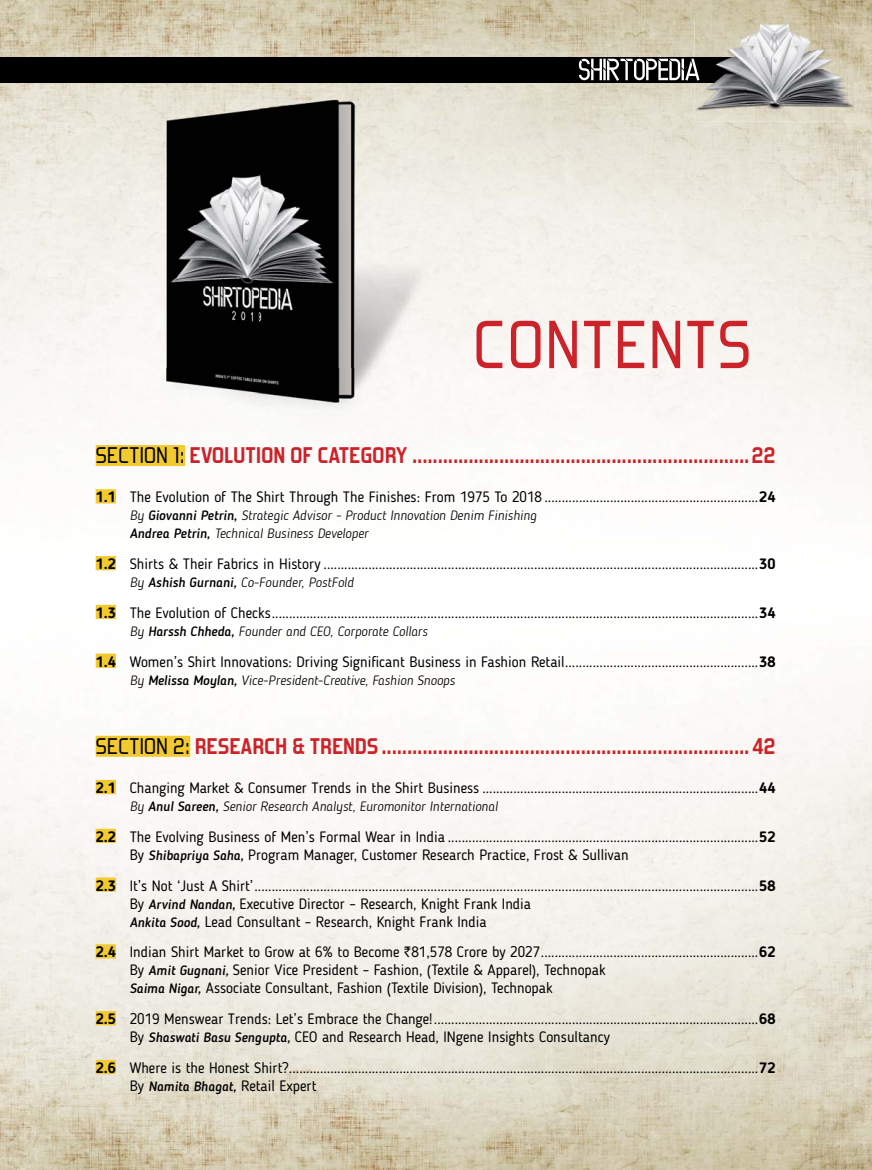
<style>
.page{position:relative;width:872px;height:1170px;background:#fff}
.page>*{position:absolute;margin:0;border:0;box-sizing:border-box;transform-origin:0 0}
.t1{font:67.5px "Forgotten Futurist Rg";letter-spacing:.04em;color:#cc2229}
.t2{font:700 22.5px "Forgotten Futurist Rg";letter-spacing:.02em;color:#cc2229}
.t3{font:15px/18px "Blogger Sans";color:#000}
.t4{font:italic 300 13.5px/18px "Blogger Sans";color:#000}
.s1{font-weight:400;color:#000}
.s2{font-weight:700}
.s3{font-weight:500}
.s4{font-weight:500;font-style:italic;font-size:13.5px}
.s5{font-family:"Rupee"}
</style>
<div class="page">
<img style="left:410px;top:0;width:53px;height:385px">
<img style="left:0;top:0;width:142px;height:385px">
<img style="left:836px;top:0;width:36px;height:83px">
<img style="left:462px;top:0;width:267px;height:83px">
<img style="left:142px;top:0;width:268px;height:57px">
<img style="left:729px;top:0;width:107px;height:17px">
<img style="left:37px;top:604px;width:426px;height:381px">
<img style="left:0;top:710px;width:37px;height:459px">
<img style="left:36px;top:985px;width:836px;height:184px">
<img style="left:110px;top:82px;width:349px;height:333px">
<div style="left:96px;top:445px;width:89px;height:21px;background:#f2ca30"></div>
<div style="left:96px;top:489px;width:20px;height:14px;background:#f2ca30"></div>
<div style="left:96px;top:556px;width:20px;height:14px;background:#f2ca30"></div>
<div style="left:96px;top:604px;width:20px;height:15px;background:#f2ca30"></div>
<div style="left:96px;top:653px;width:20px;height:14px;background:#f2ca30"></div>
<div style="left:96px;top:735px;width:94px;height:21px;background:#f2ca30"></div>
<div style="left:96px;top:779px;width:20px;height:15px;background:#f2ca30"></div>
<div style="left:96px;top:828px;width:20px;height:14px;background:#f2ca30"></div>
<div style="left:96px;top:877px;width:20px;height:14px;background:#f2ca30"></div>
<div style="left:96px;top:944px;width:20px;height:14px;background:#f2ca30"></div>
<div style="left:96px;top:1011px;width:20px;height:14px;background:#f2ca30"></div>
<div style="left:96px;top:1059px;width:20px;height:15px;background:#f2ca30"></div>
<div style="left:0;top:57px;width:774px;height:25px;background:#000"></div>
<img style="left:694px;top:17px;width:54px;height:41px">
<img style="left:748px;top:17px;width:107px;height:104px">
<img style="left:694px;top:81px;width:54px;height:40px">
<svg style="left:579px;top:59px;width:120px;height:22px"></svg>
<h1 class="t1" style="left:473px;top:305px;width:279px">CONTENTS</h1>
<h2 class="t2" style="left:96px;top:442px;width:681px"><span class="s1">SECTION 1:</span> EVOLUTION OF CATEGORY ..................................................................22</h2>
<p class="t3" style="left:96px;top:489px;width:681px"><span class="s2">1.1</span> The Evolution of The Shirt Through The Finishes: From 1975 To 2018 ..............................................................<span class="s2">24</span></p>
<p class="t4" style="left:130px;top:508px;width:408px">By <span class="s3">Giovanni Petrin,</span> Strategic Advisor - Product Innovation Denim Finishing<br><span class="s3">Andrea Petrin,</span> Technical Business Developer</p>
<p class="t3" style="left:96px;top:556px;width:681px"><span class="s2">1.2</span> Shirts &amp; Their Fabrics in History ..............................................................................................................................<span class="s2">30</span></p>
<p class="t4" style="left:130px;top:574px;width:225px">By <span class="s3">Ashish Gurnani,</span> Co-Founder, PostFold</p>
<p class="t3" style="left:96px;top:605px;width:681px"><span class="s2">1.3</span> The Evolution of Checks .............................................................................................................................................<span class="s2">34</span></p>
<p class="t4" style="left:130px;top:623px;width:299px">By <span class="s3">Harssh Chheda,</span> Founder and CEO, Corporate Collars</p>
<p class="t3" style="left:96px;top:653px;width:681px"><span class="s2">1.4</span> Women’s Shirt Innovations: Driving Significant Business in Fashion Retail ........................................................<span class="s2">38</span></p>
<p class="t4" style="left:130px;top:672px;width:327px">By <span class="s3">Melissa Moylan,</span> Vice-President-Creative, Fashion Snoops</p>
<h2 class="t2" style="left:96px;top:733px;width:681px"><span class="s1">SECTION 2:</span> RESEARCH &amp; TRENDS ........................................................................ 42</h2>
<p class="t3" style="left:96px;top:780px;width:681px"><span class="s2">2.1</span> Changing Market &amp; Consumer Trends in the Shirt Business ................................................................................<span class="s2">44</span></p>
<p class="t4" style="left:130px;top:798px;width:369px">By <span class="s3">Anul Sareen,</span> Senior Research Analyst, Euromonitor International</p>
<p class="t3" style="left:130px;top:828px;width:647px;text-indent:-34px"><span class="s2">2.2</span> The Evolving Business of Men’s Formal Wear in India ..........................................................................................<span class="s2">52<br></span>By <span class="s4">Shibapriya Saha,</span> Program Manager, Customer Research Practice, Frost &amp; Sullivan</p>
<p class="t3" style="left:130px;top:877px;width:647px;text-indent:-34px"><span class="s2">2.3</span> It’s Not ‘Just A Shirt’ ..................................................................................................................................................<span class="s2">58<br></span>By <span class="s4">Arvind Nandan,</span> Executive Director – Research, Knight Frank India<br><span class="s4">Ankita Sood,</span> Lead Consultant – Research, Knight Frank India</p>
<p class="t3" style="left:130px;top:944px;width:647px;text-indent:-34px"><span class="s2">2.4</span> Indian Shirt Market to Grow at 6% to Become <span class="s5">`</span>81,578 Crore by 2027 ...............................................................<span class="s2">62<br></span>By <span class="s4">Amit Gugnani,</span> Senior Vice President – Fashion, (Textile &amp; Apparel), Technopak<br><span class="s4">Saima Nigar,</span> Associate Consultant, Fashion (Textile Division), Technopak</p>
<p class="t3" style="left:130px;top:1011px;width:647px;text-indent:-34px"><span class="s2">2.5</span> 2019 Menswear Trends: Let’s Embrace the Change! ..............................................................................................<span class="s2">68<br></span>By <span class="s4">Shaswati Basu Sengupta,</span> CEO and Research Head, INgene Insights Consultancy</p>
<p class="t3" style="left:130px;top:1059px;width:647px;text-indent:-34px"><span class="s2">2.6</span> Where is the Honest Shirt? ........................................................................................................................................<span class="s2">72<br></span>By <span class="s4">Namita Bhagat,</span> Retail Expert</p>
</div>
